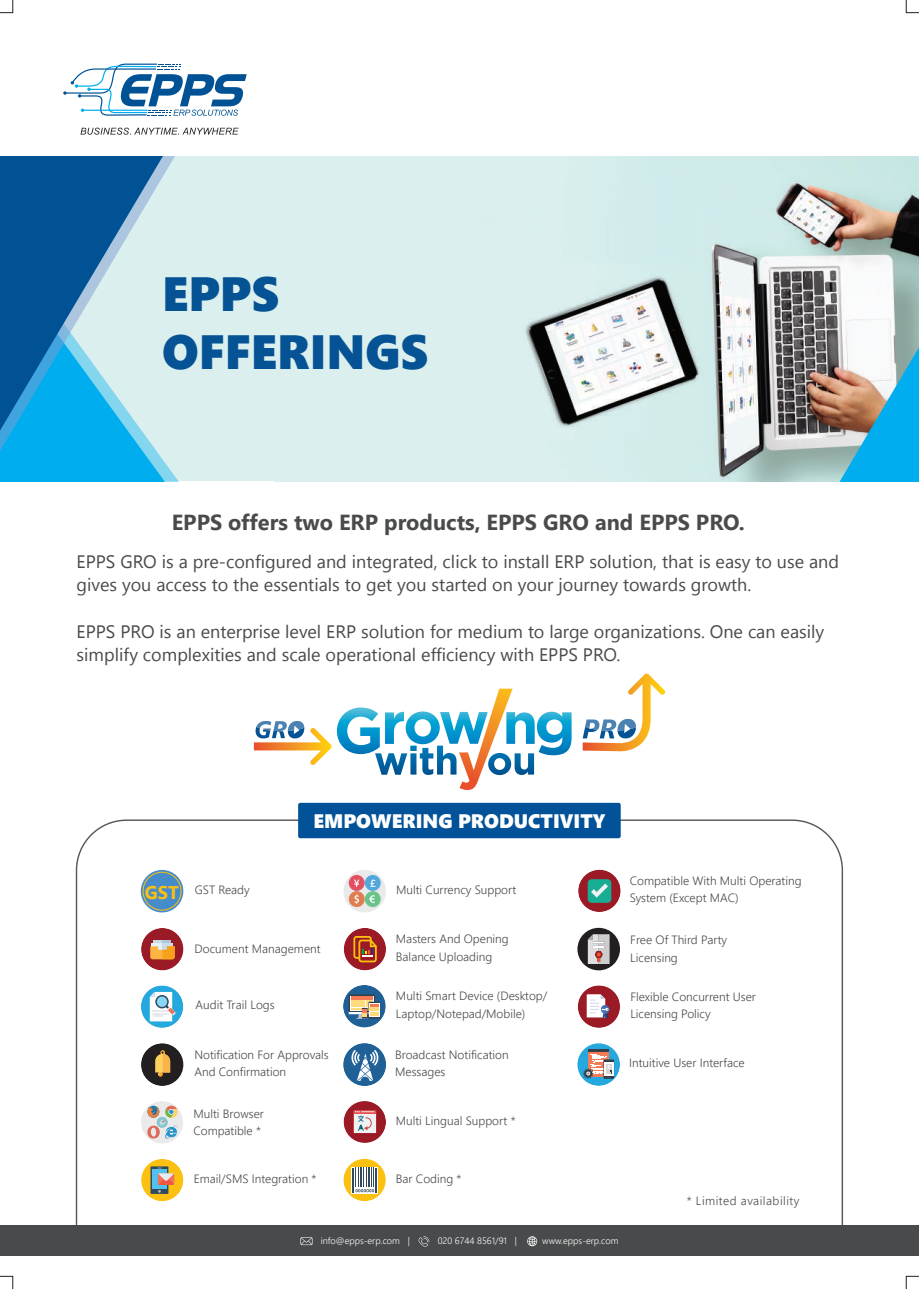
<style>
.page{position:relative;width:919px;height:1289px;background:#fff}
.page>*{position:absolute;margin:0;border:0;box-sizing:border-box;transform-origin:0 0}
.t1{font:48px/57.6px "Segoe UI Black";color:#055394}
.t2{font:700 21.75px "Segoe UI";color:#494a4b}
.t3{font:19.5px "Segoe UI Black";color:#fff}
.t4{font:18px/23.1px "Segoe UI";color:#494a4b}
.t5{font:300 12px/17.4px "Segoe UI";color:#494a4b}
.t6{font:300 12px "Segoe UI";letter-spacing:.04em;color:#494a4b}
.t7{font:300 9.3px "Segoe UI";color:#fff}
.s1{font-weight:700;font-size:18.3px;color:#fcc011}
</style>
<div class="page">
<svg style="left:75px;top:818px;width:768px;height:407px"></svg>
<div style="left:141px;top:928px;width:42px;height:42px;background:#9a1b25;border-radius:50%"></div>
<div style="left:153px;top:940px;width:18px;height:11px;background:#c9dce8"></div>
<div style="left:162px;top:940px;width:9px;height:11px;background:#b0c8d9"></div>
<div style="left:151px;top:943px;width:22px;height:10px;background:#e1f3fc"></div>
<div style="left:162px;top:943px;width:11px;height:10px;background:#c9dce8"></div>
<svg style="left:150px;top:946px;width:25px;height:13px"></svg>
<div style="left:141px;top:985px;width:42px;height:42px;background:#24a8de;border-radius:50%"></div>
<svg style="left:150px;top:991px;width:25px;height:30px"></svg>
<svg style="left:141px;top:1043px;width:42px;height:42px"></svg>
<svg style="left:343px;top:1043px;width:43px;height:42px"></svg>
<svg style="left:345px;top:1044px;width:39px;height:39px"></svg>
<div style="left:344px;top:927px;width:42px;height:43px;background:#9a1b25;border-radius:50%"></div>
<svg style="left:353px;top:936px;width:24px;height:26px"></svg>
<div style="left:343px;top:869px;width:43px;height:43px;background:#eaeaea;border-radius:50%"></div>
<svg style="left:365px;top:891px;width:16px;height:16px"></svg>
<svg style="left:349px;top:875px;width:31px;height:31px"></svg>
<div style="left:343px;top:1101px;width:43px;height:41px;background:#9a1b25;border-radius:50%"></div>
<svg style="left:353px;top:1110px;width:23px;height:23px"></svg>
<svg style="left:354px;top:1113px;width:21px;height:19px"></svg>
<svg style="left:355px;top:1111px;width:19px;height:19px"></svg>
<div style="left:141px;top:1158px;width:42px;height:43px;background:#fcc011;border-radius:50%"></div>
<div style="left:150px;top:1166px;width:18px;height:27px;background:#324a5e"></div>
<div style="left:152px;top:1169px;width:15px;height:19px;background:#52c1ed"></div>
<svg style="left:157px;top:1167px;width:17px;height:25px"></svg>
<div style="left:343px;top:985px;width:42px;height:42px;background:#1f6097;border-radius:50%"></div>
<svg style="left:368px;top:1001px;width:12px;height:17px"></svg>
<svg style="left:378px;top:1003px;width:1px;height:13px"></svg>
<svg style="left:348px;top:994px;width:30px;height:24px"></svg>
<div style="left:578px;top:869px;width:42px;height:43px;background:#9a1b25;border-radius:50%"></div>
<div style="left:587px;top:879px;width:24px;height:23px;background:#17ac94;border-radius:4px"></div>
<svg style="left:591px;top:883px;width:17px;height:14px"></svg>
<div style="left:141px;top:1101px;width:42px;height:42px;background:#eaeaea;border-radius:50%"></div>
<svg style="left:147px;top:1105px;width:31px;height:33px"></svg>
<svg style="left:577px;top:927px;width:43px;height:43px"></svg>
<svg style="left:587px;top:934px;width:22px;height:29px"></svg>
<div style="left:578px;top:985px;width:42px;height:42px;background:#9a1b25;border-radius:50%"></div>
<svg style="left:586px;top:994px;width:22px;height:25px"></svg>
<div style="left:577px;top:1043px;width:43px;height:42px;background:#24a8de;border-radius:50%"></div>
<div style="left:588px;top:1051px;width:20px;height:25px;background:#f47b55"></div>
<hr style="left:588px;top:1049px;width:20px;height:2px;background:#353f49">
<svg style="left:603px;top:1059px;width:11px;height:19px"></svg>
<svg style="left:611px;top:1062px;width:2px;height:13px"></svg>
<svg style="left:583px;top:1053px;width:28px;height:25px"></svg>
<svg style="left:141px;top:869px;width:42px;height:43px"></svg>
<div style="left:143px;top:871px;width:38px;height:39px;border:1px solid #fcc011;border-radius:50%"></div>
<div style="left:343px;top:1158px;width:42px;height:43px;background:#fcc011;border-radius:50%"></div>
<div style="left:351px;top:1166px;width:27px;height:27px;background:#fff"></div>
<hr style="left:352px;top:1167px;width:2px;height:25px;background:#324a5e">
<hr style="left:375px;top:1167px;width:2px;height:25px;background:#324a5e">
<svg style="left:355px;top:1167px;width:19px;height:25px"></svg>
<svg style="left:337px;top:688px;width:234px;height:102px"></svg>
<svg style="left:582px;top:673px;width:83px;height:78px"></svg>
<svg style="left:254px;top:721px;width:77px;height:44px"></svg>
<svg style="left:80px;top:128px;width:158px;height:7px"></svg>
<svg style="left:64px;top:63px;width:183px;height:53px"></svg>
<div style="left:0;top:156px;width:918px;height:325px;background:#dbf0ee"></div>
<img style="left:525px;top:156px;width:393px;height:325px">
<img style="left:748px;top:163px;width:170px;height:318px">
<svg style="left:0;top:156px;width:178px;height:325px"></svg>
<div style="left:0;top:1225px;width:918px;height:30px;background:#494a4b"></div>
<svg style="left:418px;top:1236px;width:11px;height:10px"></svg>
<svg style="left:527px;top:1236px;width:10px;height:10px"></svg>
<svg style="left:300px;top:1237px;width:12px;height:7px"></svg>
<svg style="left:0;top:0;width:13px;height:13px"></svg>
<svg style="left:905px;top:1276px;width:13px;height:12px"></svg>
<svg style="left:0;top:1276px;width:13px;height:12px"></svg>
<svg style="left:905px;top:0;width:13px;height:13px"></svg>
<div style="left:298px;top:802px;width:322px;height:36px;background:#015298;border-radius:2px"></div>
<h1 class="t1" style="left:162px;top:262px;width:267px">EPPS<br>OFFERINGS</h1>
<h2 class="t2" style="left:172px;top:510px;width:574px">EPPS offers two ERP products, EPPS GRO and EPPS PRO.</h2>
<h3 class="t4" style="left:77px;top:549px;width:764px">EPPS GRO is a pre-configured and integrated, click to install ERP solution, that is easy to use and gives you access to the essentials to get you started on your journey towards growth.</h3>
<h3 class="t4" style="left:77px;top:619px;width:749px">EPPS PRO is an enterprise level ERP solution for medium to large organizations. One can easily simplify complexities and scale operational efficiency with EPPS PRO.</h3>
<h3 class="t3" style="left:313px;top:806px;width:293px">EMPOWERING PRODUCTIVITY</h3>
<p class="t5" style="left:145px;top:880px;width:107px"><span class="s1">GST</span> GST Ready</p>
<p class="t5" style="left:195px;top:939px;width:127px">Document Management</p>
<p class="t5" style="left:396px;top:881px;width:122px">Multi Currency Support</p>
<p class="t5" style="left:396px;top:929px;width:114px">Masters And Opening<br>Balance Uploading</p>
<p class="t5" style="left:396px;top:986px;width:153px">Multi Smart Device (Desktop/<br>Laptop/Notepad/Mobile)</p>
<p class="t5" style="left:195px;top:995px;width:81px">Audit Trail Logs</p>
<p class="t5" style="left:194px;top:1045px;width:136px">Notification For Approvals<br>And Confirmation</p>
<p class="t5" style="left:395px;top:1045px;width:115px">Broadcast Notification<br>Messages</p>
<p class="t5" style="left:193px;top:1104px;width:72px">Multi Browser<br>Compatible *</p>
<p class="t5" style="left:396px;top:1111px;width:121px">Multi Lingual Support *</p>
<p class="t5" style="left:629px;top:871px;width:173px">Compatible With Multi Operating<br>System (Except MAC)</p>
<p class="t5" style="left:630px;top:930px;width:98px">Free Of Third Party<br>Licensing</p>
<p class="t5" style="left:630px;top:987px;width:127px">Flexible Concurrent User<br>Licensing Policy</p>
<p class="t5" style="left:629px;top:1054px;width:117px">Intuitive User Interface</p>
<p class="t5" style="left:194px;top:1169px;width:124px">Email/SMS Integration *</p>
<p class="t5" style="left:396px;top:1169px;width:67px">Bar Coding *</p>
<p class="t7" style="left:321px;top:1233px;width:91px">info@epps-erp.com |</p>
<p class="t7" style="left:437px;top:1233px;width:81px">020 6744 8561/91 |</p>
<p class="t7" style="left:542px;top:1233px;width:78px">www.epps-erp.com</p>
<p class="t6" style="left:686px;top:1191px;width:114px">* Limited availability</p>
</div>
